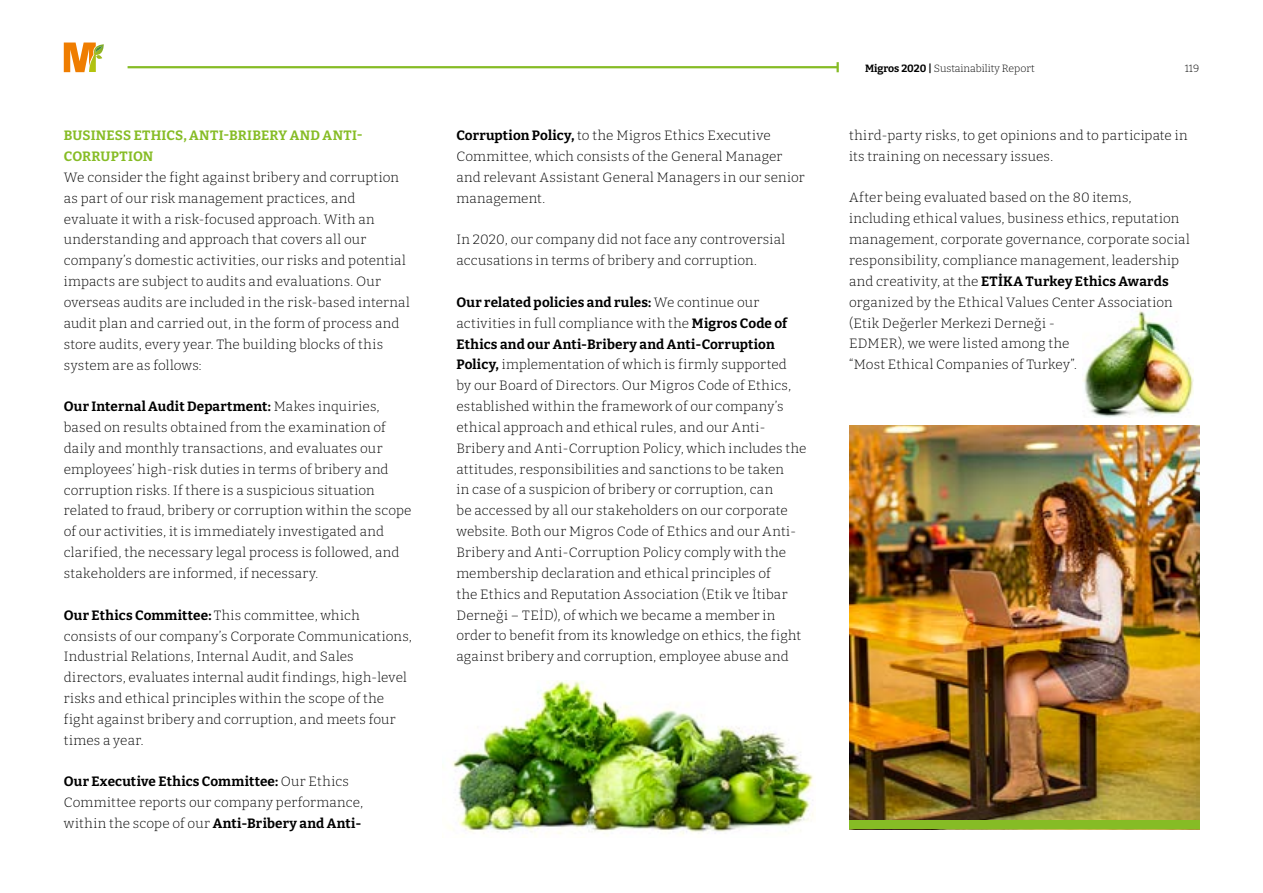
<style>
.page{position:relative;width:1263px;height:893px;background:#fff}
.page>*{position:absolute;margin:0;border:0;box-sizing:border-box;transform-origin:0 0}
.t1{font:300 13.5px/20.9px "Bitter";letter-spacing:.015em;color:#000}
.t2{font:700 13.5px/20.9px "Bitter";letter-spacing:.015em;color:#86bc25}
.t3{font:300 10.5px "Bitter";color:#000}
.s1{font-weight:700}
</style>
<div class="page">
<hr style="left:128px;top:66px;width:710px;height:2px;background:#86bc25">
<svg style="left:836px;top:62px;width:3px;height:10px"></svg>
<svg style="left:64px;top:43px;width:40px;height:29px"></svg>
<img style="left:449px;top:680px;width:367px;height:158px">
<img style="left:1082px;top:310px;width:111px;height:107px">
<img style="left:849px;top:426px;width:350px;height:395px">
<div style="left:849px;top:821px;width:350px;height:8px;background:#86bc25"></div>
<p class="t2" style="left:64px;top:125px;width:300px">BUSINESS ETHICS, ANTI-BRIBERY AND ANTI-<br>CORRUPTION</p>
<p class="t1" style="left:64px;top:166px;width:347px">We consider the fight against bribery and corruption as part of our risk management practices, and evaluate it with a risk-focused approach. With an understanding and approach that covers all our company’s domestic activities, our risks and potential impacts are subject to audits and evaluations. Our overseas audits are included in the risk-based internal audit plan and carried out, in the form of process and store audits, every year. The building blocks of this system are as follows:</p>
<p class="t1" style="left:64px;top:396px;width:349px"><span class="s1">Our Internal Audit Department:</span> Makes inquiries, based on results obtained from the examination of daily and monthly transactions, and evaluates our employees’ high-risk duties in terms of bribery and corruption risks. If there is a suspicious situation related to fraud, bribery or corruption within the scope of our activities, it is immediately investigated and clarified, the necessary legal process is followed, and stakeholders are informed, if necessary.</p>
<p class="t1" style="left:64px;top:604px;width:350px"><span class="s1">Our Ethics Committee:</span> This committee, which consists of our company’s Corporate Communications, Industrial Relations, Internal Audit, and Sales directors, evaluates internal audit findings, high-level risks and ethical principles within the scope of the fight against bribery and corruption, and meets four times a year.</p>
<p class="t1" style="left:64px;top:771px;width:301px"><span class="s1">Our Executive Ethics Committee:</span> Our Ethics<br>Committee reports our company performance, within the scope of our <span class="s1">Anti-Bribery and Anti-</span></p>
<p class="t1" style="left:456px;top:125px;width:350px"><span class="s1">Corruption Policy,</span> to the Migros Ethics Executive Committee, which consists of the General Manager and relevant Assistant General Managers in our senior management.</p>
<p class="t1" style="left:456px;top:229px;width:330px">In 2020, our company did not face any controversial accusations in terms of bribery and corruption.</p>
<p class="t1" style="left:456px;top:291px;width:351px"><span class="s1">Our related policies and rules:</span> We continue our activities in full compliance with the <span class="s1">Migros Code of Ethics and our Anti-Bribery and Anti-Corruption Policy,</span> implementation of which is firmly supported<br>by our Board of Directors. Our Migros Code of Ethics, established within the framework of our company’s ethical approach and ethical rules, and our Anti-Bribery and Anti-Corruption Policy, which includes the attitudes, responsibilities and sanctions to be taken<br>in case of a suspicion of bribery or corruption, can<br>be accessed by all our stakeholders on our corporate website. Both our Migros Code of Ethics and our Anti-Bribery and Anti-Corruption Policy comply with the membership declaration and ethical principles of<br>the Ethics and Reputation Association (Etik ve İtibar Derneği – TEİD), of which we became a member in order to benefit from its knowledge on ethics, the fight against bribery and corruption, employee abuse and</p>
<p class="t3" style="left:865px;top:62px;width:171px"><span class="s1">Migros 2020 |</span> Sustainability Report</p>
<p class="t3" style="left:1185px;top:62px;width:16px">119</p>
<p class="t1" style="left:849px;top:124px;width:340px">third-party risks, to get opinions and to participate in its training on necessary issues.</p>
<p class="t1" style="left:849px;top:187px;width:342px">After being evaluated based on the 80 items, including ethical values, business ethics, reputation management, corporate governance, corporate social responsibility, compliance management, leadership and creativity, at the <span class="s1">ETİKA Turkey Ethics Awards </span>organized by the Ethical Values Center Association (Etik Değerler Merkezi Derneği -<br>EDMER), we were listed among the<br>“Most Ethical Companies of Turkey”.</p>
</div>
